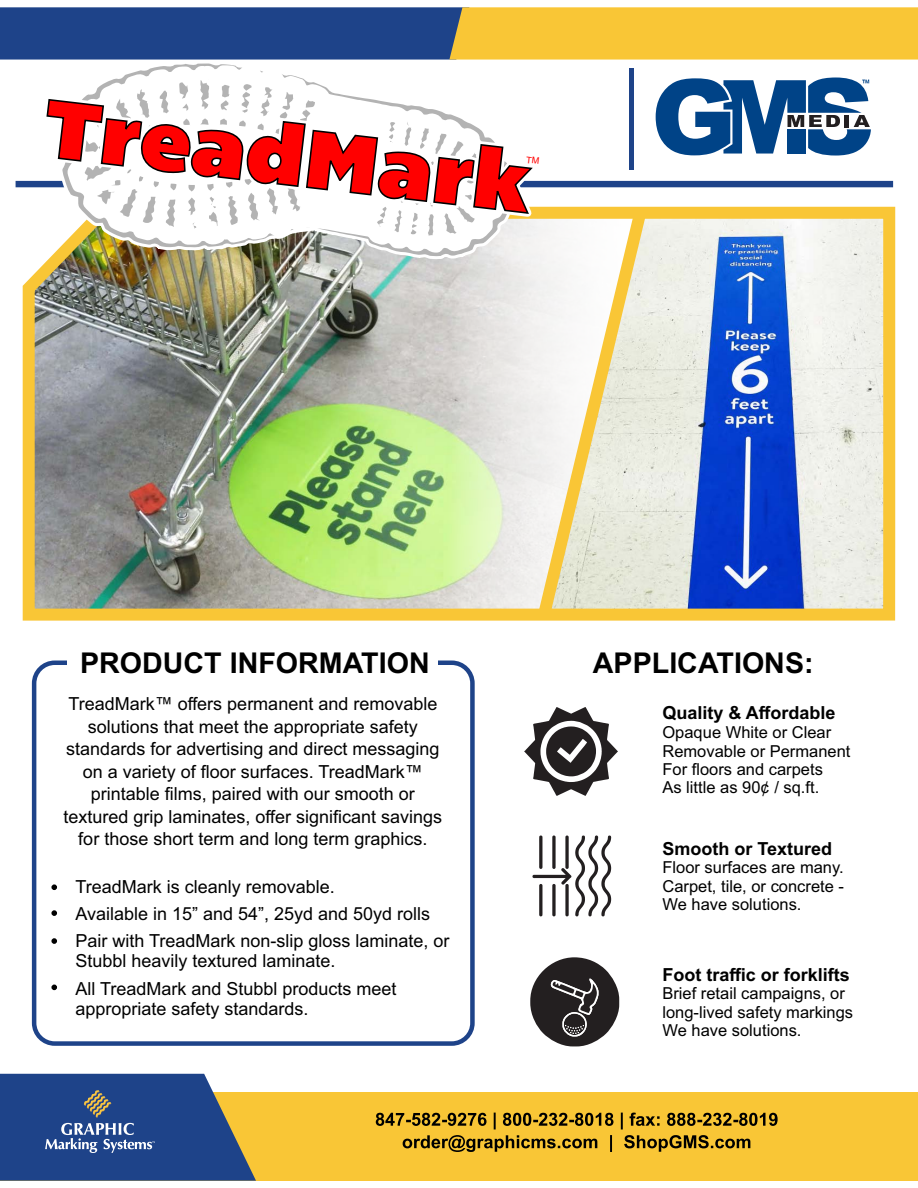
<style>
.page{position:relative;width:918px;height:1188px;background:#fff}
.page>*{position:absolute;margin:0;border:0;box-sizing:border-box;transform-origin:0 0}
.t1{font:700 28.65px "Arial";color:#000}
.t2{font:18px/22.5px "Arial";color:#000}
.t3{font:700 18px "Arial";color:#000}
.t4{font:16.5px/18.5px "Arial";color:#000}
</style>
<div class="page">
<div style="left:629px;top:68px;width:5px;height:101px;background:#1e4389"></div>
<svg style="left:1px;top:7px;width:917px;height:53px;background:#dfb742"></svg>
<div style="left:0;top:1092px;width:918px;height:89px;background:#f9c636"></div>
<svg style="left:0;top:1074px;width:256px;height:107px;background:#3d5889"></svg>
<svg style="left:376px;top:1113px;width:402px;height:16px"></svg>
<svg style="left:403px;top:1135px;width:347px;height:17px"></svg>
<div style="left:32px;top:661px;width:443px;height:385px;border:4px solid #1e4389;border-radius:21px"></div>
<div style="left:67px;top:651px;width:370px;height:36px;background:#fff"></div>
<svg style="left:51px;top:938px;width:6px;height:6px"></svg>
<svg style="left:51px;top:985px;width:6px;height:5px"></svg>
<svg style="left:51px;top:910px;width:6px;height:6px"></svg>
<svg style="left:51px;top:884px;width:6px;height:6px"></svg>
<img style="left:22px;top:206px;width:874px;height:415px">
<img style="left:54px;top:7px;width:466px;height:398px">
<svg style="left:62px;top:63px;width:451px;height:193px"></svg>
<svg style="left:524px;top:707px;width:94px;height:89px"></svg>
<svg style="left:532px;top:835px;width:79px;height:82px"></svg>
<svg style="left:530px;top:957px;width:89px;height:89px"></svg>
<svg style="left:16px;top:78px;width:877px;height:177px"></svg>
<h1 class="t1" style="left:80px;top:652px;width:351px">PRODUCT INFORMATION</h1>
<h1 class="t1" style="left:593px;top:652px;width:222px">APPLICATIONS:</h1>
<p class="t3" style="left:662px;top:706px;width:174px">Quality &amp; Affordable</p>
<p class="t4" style="left:662px;top:725px;width:189px">Opaque White or Clear<br>Removable or Permanent<br>For floors and carpets<br>As little as 90¢ / sq.ft.</p>
<p class="t2" style="left:64px;top:694px;width:380px;text-align:center">TreadMark™ offers permanent and removable solutions that meet the appropriate safety standards for advertising and direct messaging on a variety of floor surfaces. TreadMark™ printable films, paired with our smooth or textured grip laminates, offer significant savings for those short term and long term graphics.</p>
<p class="t3" style="left:662px;top:842px;width:171px">Smooth or Textured</p>
<p class="t4" style="left:662px;top:860px;width:183px;text-align:justify">Floor surfaces are many.<br>Carpet, tile, or concrete - We have solutions.</p>
<p class="t2" style="left:75px;top:875px;width:356px;line-height:27.2px">TreadMark is cleanly removable.<br>Available in 15” and 54”, 25yd and 50yd rolls</p>
<p class="t2" style="left:75px;top:933px;width:376px;line-height:20.1px">Pair with TreadMark non-slip gloss laminate, or<br>Stubbl heavily textured laminate.</p>
<p class="t2" style="left:75px;top:980px;width:323px;line-height:20.1px">All TreadMark and Stubbl products meet appropriate safety standards.</p>
<p class="t3" style="left:662px;top:967px;width:189px">Foot traffic or forklifts</p>
<p class="t4" style="left:662px;top:986px;width:192px">Brief retail campaigns, or long-lived safety markings<br>We have solutions.</p>
</div>
